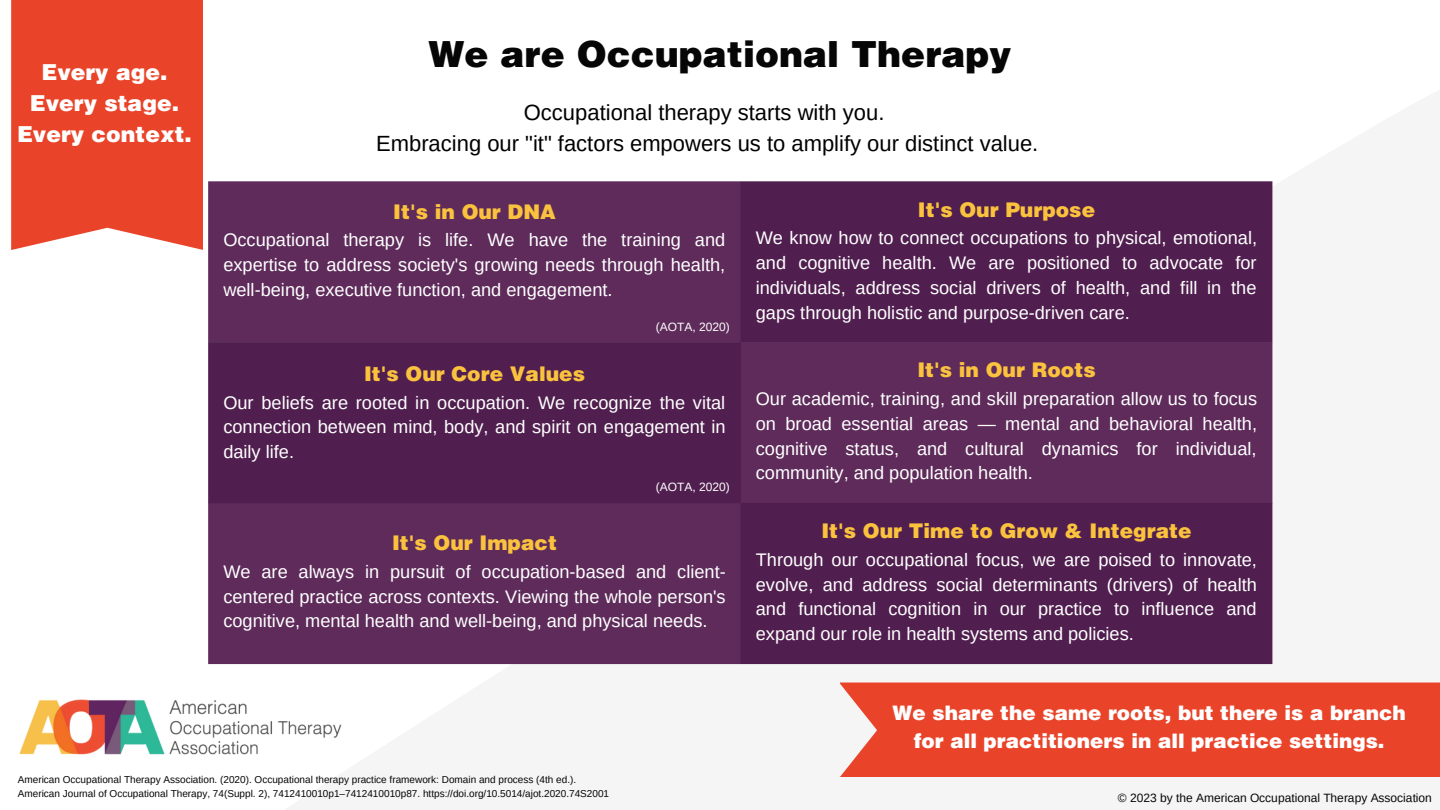
<style>
.page{position:relative;width:1440px;height:810px;background:#fff}
.page>*{position:absolute;margin:0;border:0;box-sizing:border-box;transform-origin:0 0}
.t1{font:900 36px "Helvetica LT Std";color:#060607}
.t2{font:22px/30.8px "Arimo";color:#000;text-align:center}
.t3{font:900 22px/30.8px "Helvetica LT Std";color:#fff;text-align:center}
.t4{font:900 20.2px "Helvetica LT Std";color:#fac23d}
.t5{font:900 20px/27.8px "Helvetica LT Std";color:#fff;text-align:center}
.t6{font:18.2px/24.8px "Arimo";color:#fff;text-align:justify}
.t7{font:12px "Arimo";color:#060607}
.t8{font:12px "Arimo";color:#fff}
.t9{font:10px/13.5px "Arimo";color:#060607}
</style>
<div class="page">
<svg style="left:208px;top:182px;width:1064px;height:482px;background:#572555"></svg>
<img style="left:19px;top:699px;width:323px;height:56px">
<div style="left:840px;top:683px;width:600px;height:94px;background:#e94429"></div>
<div style="left:11px;top:0;width:192px;height:249px;background:#e94429"></div>
<p class="t3" style="left:17px;top:60px;width:176px">Every age.<br>Every stage.<br>Every context.</p>
<h1 class="t1" style="left:429px;top:41px;width:584px">We are Occupational Therapy</h1>
<p class="t2" style="left:376px;top:97px;width:664px">Occupational therapy starts with you.<br>Embracing our "it" factors empowers us to amplify our distinct value.</p>
<p class="t4" style="left:393px;top:204px;width:164px">It's in Our DNA</p>
<p class="t6" style="left:223px;top:228px;width:503px">Occupational therapy is life. We have the training and expertise to address society's growing needs through health, well-being, executive function, and engagement.</p>
<p class="t8" style="left:656px;top:320px;width:75px">(AOTA, 2020)</p>
<p class="t4" style="left:364px;top:366px;width:222px">It's Our Core Values</p>
<p class="t6" style="left:223px;top:390px;width:504px">Our beliefs are rooted in occupation. We recognize the vital connection between mind, body, and spirit on engagement in daily life.</p>
<p class="t8" style="left:656px;top:480px;width:75px">(AOTA, 2020)</p>
<p class="t4" style="left:392px;top:536px;width:166px">It's Our Impact</p>
<p class="t6" style="left:223px;top:559px;width:504px">We are always in pursuit of occupation-based and client&shy;centered practice across contexts. Viewing the whole person's cognitive, mental health and well-being, and physical needs.</p>
<p class="t4" style="left:918px;top:202px;width:179px">It's Our Purpose</p>
<p class="t6" style="left:756px;top:226px;width:503px">We know how to connect occupations to physical, emotional, and cognitive health. We are positioned to advocate for individuals, address social drivers of health, and fill in the gaps through holistic and purpose-driven care.</p>
<p class="t4" style="left:917px;top:363px;width:180px">It's in Our Roots</p>
<p class="t6" style="left:756px;top:386px;width:503px">Our academic, training, and skill preparation allow us to focus on broad essential areas — mental and behavioral health, cognitive status, and cultural dynamics for individual, community, and population health.</p>
<p class="t4" style="left:821px;top:524px;width:372px">It's Our Time to Grow &amp; Integrate</p>
<p class="t6" style="left:756px;top:547px;width:503px">Through our occupational focus, we are poised to innovate, evolve, and address social determinants (drivers) of health and functional cognition in our practice to influence and expand our role in health systems and policies.</p>
<p class="t5" style="left:893px;top:702px;width:515px">We share the same roots, but there is a branch for all practitioners in all practice settings.</p>
<p class="t9" style="left:18px;top:773px;width:593px">American Occupational Therapy Association. (2020). Occupational therapy practice framework: Domain and process (4th ed.).<br>American Journal of Occupational Therapy, 74(Suppl. 2), 7412410010p1–7412410010p87. https://doi.org/10.5014/ajot.2020.74S2001</p>
<p class="t7" style="left:1118px;top:791px;width:316px">© 2023 by the American Occupational Therapy Association</p>
</div>
